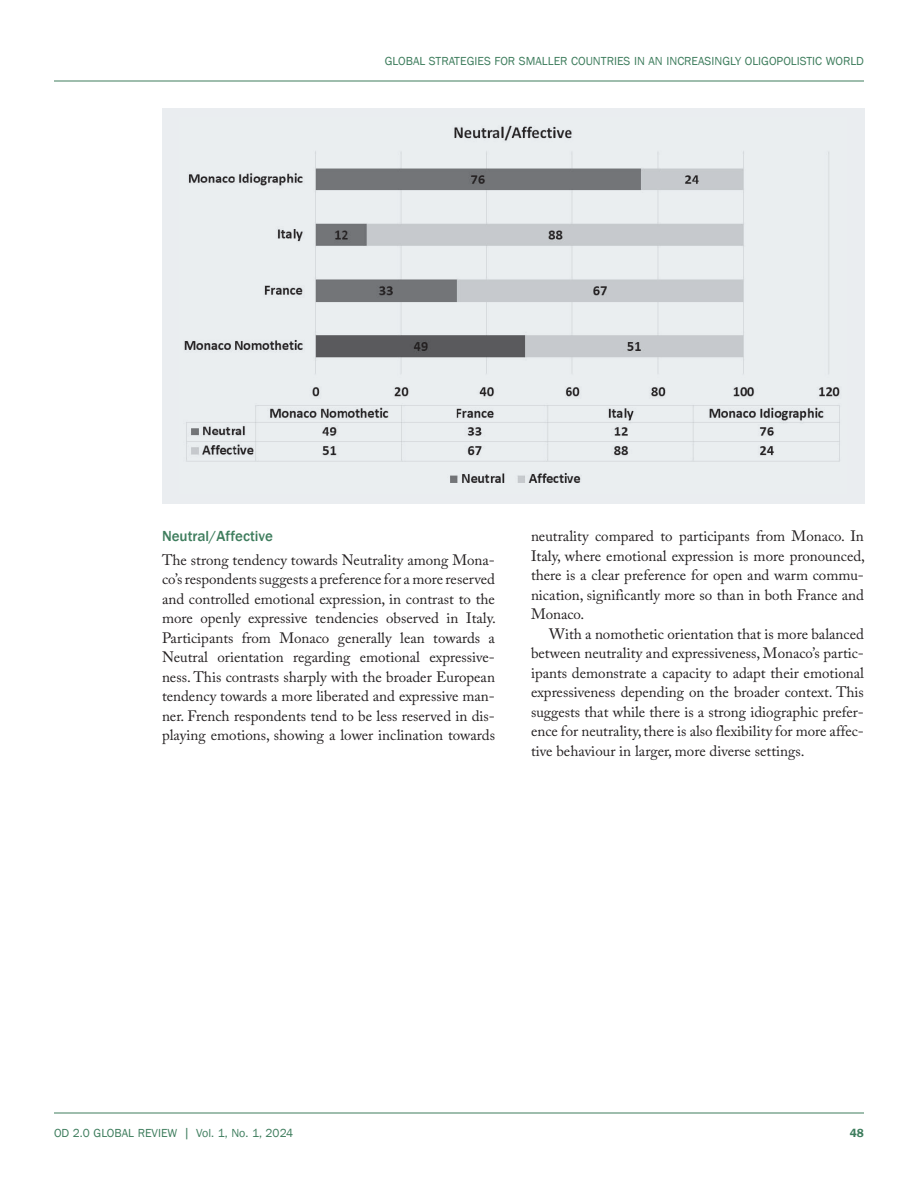
<style>
.page{position:relative;width:918px;height:1188px;background:#fff}
.page>*{position:absolute;margin:0;border:0;box-sizing:border-box;transform-origin:0 0}
.Text-no_indent{font:15px/19.5px "Adobe Caslon Pro";color:#231f20;text-align:justify}
.Text{font:15px/19.5px "Adobe Caslon Pro";color:#231f20;text-align:justify}
.Subhed-B{font:500 15px "Franklin Gothic";color:#3e7d5d}
.t1{font:12px "Franklin Gothic";color:#3e7d5d}
.t2{font:600 12px "Franklin Gothic";color:#3e7d5d}
.s1{font-size:13.5px}
</style>
<div class="page">
<hr style="left:54px;top:1113px;width:810px;height:1px;background:#3e7d5d">
<hr style="left:54px;top:81px;width:810px;height:1px;background:#3e7d5d">
<div style="left:162px;top:108px;width:702px;height:395px;background:#eaedf0"></div>
<img style="left:184px;top:125px;width:656px;height:358px">
<p class="t1" style="left:385px;top:54px;width:16px">GLOBAL</p>
<p class="t1" style="left:429px;top:54px;width:8px">STRATEGIE</p>
<p class="t1" style="left:484px;top:54px;width:18px">S FOR</p>
<p class="t1" style="left:519px;top:54px;width:24px">SMALLER</p>
<p class="t1" style="left:571px;top:54px;width:15px">COUNTRIE</p>
<p class="t1" style="left:624px;top:54px;width:54px">S IN AN INCREA</p>
<p class="t1" style="left:705px;top:54px;width:14px">SINGL</p>
<p class="t1" style="left:735px;top:54px;width:24px">Y OLIGO</p>
<p class="t1" style="left:777px;top:54px;width:67px">POLI STIC WORLD</p>
<p class="Subhed-B" style="left:162px;top:526px;width:112px">Neutral/Affective</p>
<p class="Text-no_indent" style="left:162px;top:550px;width:336px">The strong tendency towards Neutrality among Mona&shy;co’s respondents suggests a preference for a more reserved and controlled emotional expression, in contrast to the more openly expressive tendencies observed in Italy.<br>Participants from Monaco generally lean towards a Neutral orientation regarding emotional expressive&shy;ness. This contrasts sharply with the broader European tendency towards a more liberated and expressive man&shy;ner. French respondents tend to be less reserved in dis&shy;playing emotions, showing a lower inclination towards</p>
<p class="Text-no_indent" style="left:531px;top:526px;width:336px">neutrality compared to participants from Monaco. In Italy, where emotional expression is more pronounced, there is a clear preference for open and warm commu&shy;nication, significantly more so than in both France and Monaco.</p>
<p class="Text" style="left:531px;top:624px;width:335px;text-indent:18px">With a nomothetic orientation that is more balanced between neutrality and expressiveness, Monaco’s partic&shy;ipants demonstrate a capacity to adapt their emotional expressiveness depending on the broader context. This suggests that while there is a strong idiographic prefer&shy;ence for neutrality, there is also flexibility for more affec&shy;tive behaviour in larger, more diverse settings.</p>
<p class="t1" style="left:54px;top:1126px;width:241px">OD 2.0 GLOBAL REVIEW <span class="s1">|</span> VOL. 1, NO. 1, 2024</p>
<p class="t2" style="left:850px;top:1126px;width:16px">48</p>
</div>
